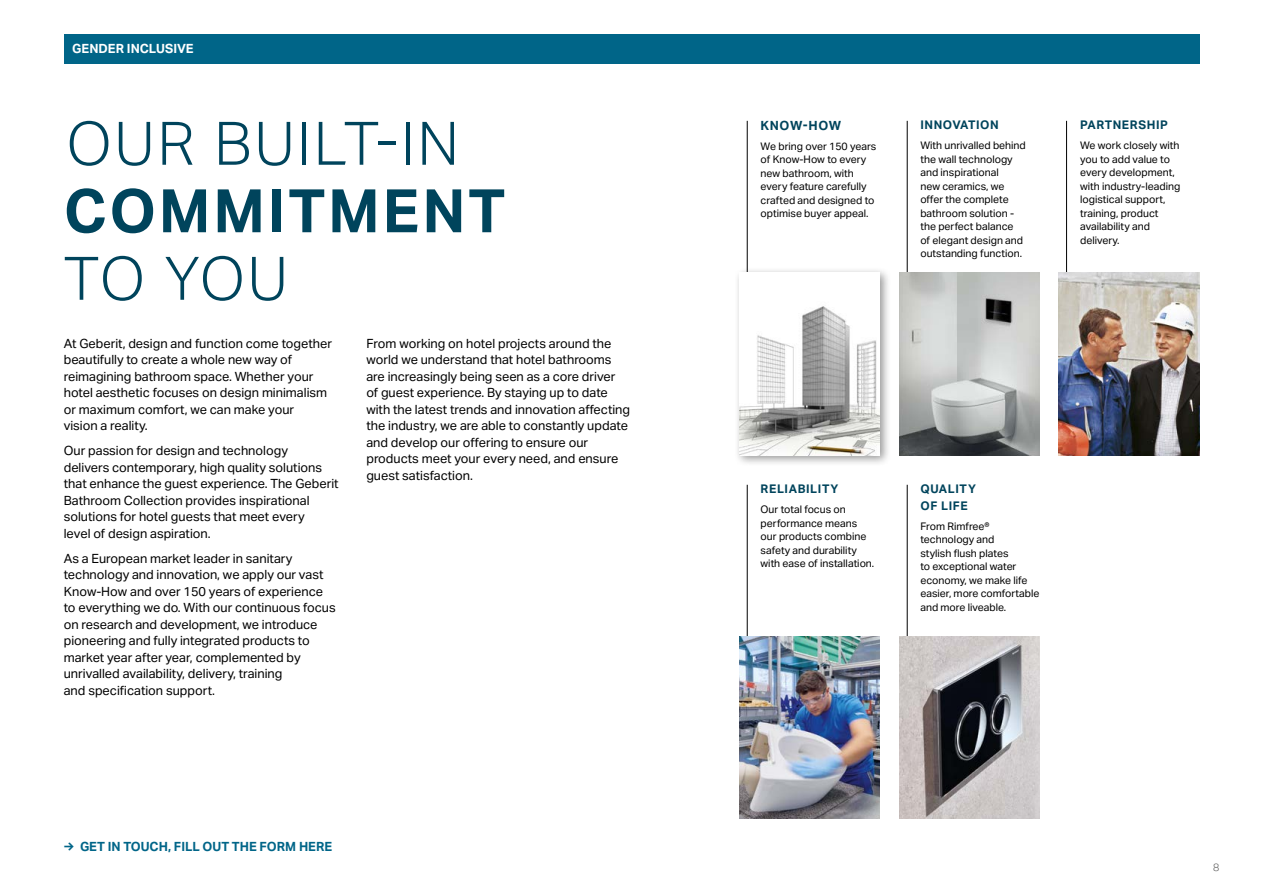
<style>
.page{position:relative;width:1263px;height:893px;background:#fff}
.page>*{position:absolute;margin:0;border:0;box-sizing:border-box;transform-origin:0 0}
.t1{font:300 60px "Aktiv Grotesk Geberit";letter-spacing:.04em;color:#00445c}
.t2{font:700 60px "Aktiv Grotesk Geberit";letter-spacing:.045em;color:#00445c}
.t3{font:12.75px/16.5px "Aktiv Grotesk Geberit";color:#000}
.t4{font:700 12.75px "Aktiv Grotesk Geberit";color:#006588}
.t5{font:700 12.75px "Aktiv Grotesk Geberit";color:#fff}
.t6{font:700 12.75px "Aktiv Grotesk Geberit";letter-spacing:.05em;color:#00445c}
.t7{font:700 12px/16.5px "Aktiv Grotesk Geberit";letter-spacing:.05em;color:#00445c}
.t8{font:10.5px/13.5px "Aktiv Grotesk Geberit";color:#000}
.t9{font:300 10.5px "Aktiv Grotesk Geberit";color:#575756}
</style>
<div class="page">
<hr style="left:747px;top:485px;width:1px;height:197px;background:#000">
<div style="left:64px;top:34px;width:1135px;height:30px;background:#006588"></div>
<hr style="left:747px;top:121px;width:1px;height:197px;background:#000">
<hr style="left:907px;top:121px;width:1px;height:197px;background:#000">
<hr style="left:1066px;top:121px;width:1px;height:197px;background:#000">
<img style="left:1059px;top:272px;width:140px;height:183px">
<img style="left:899px;top:272px;width:140px;height:183px">
<hr style="left:907px;top:485px;width:1px;height:197px;background:#000">
<img style="left:739px;top:636px;width:141px;height:183px">
<img style="left:899px;top:636px;width:140px;height:183px">
<div style="left:733px;top:266px;width:158px;height:201px;background:#000;opacity:.41"></div>
<div style="left:739px;top:272px;width:141px;height:183px;background:#fff"></div>
<img style="left:739px;top:306px;width:141px;height:149px">
<p class="t5" style="left:72px;top:41px;width:123px">GENDER INCLUSIVE</p>
<h1 class="t1" style="left:66px;top:109px;width:394px">OUR BUILT-IN</h1>
<h1 class="t2" style="left:64px;top:174px;width:443px">COMMITMENT</h1>
<h1 class="t1" style="left:64px;top:244px;width:226px">TO YOU</h1>
<p class="t3" style="left:64px;top:335px;width:270px">At Geberit, design and function come together beautifully to create a whole new way of reimagining bathroom space. Whether your hotel aesthetic focuses on design minimalism or maximum comfort, we can make your<br>vision a reality.</p>
<p class="t3" style="left:64px;top:442px;width:276px">Our passion for design and technology<br>delivers contemporary, high quality solutions that enhance the guest experience. The Geberit Bathroom Collection provides inspirational solutions for hotel guests that meet every<br>level of design aspiration.</p>
<p class="t3" style="left:64px;top:550px;width:273px">As a European market leader in sanitary technology and innovation, we apply our vast Know-How and over 150 years of experience to everything we do. With our continuous focus on research and development, we introduce pioneering and fully integrated products to market year after year, complemented by unrivalled availability, delivery, training<br>and specification support.</p>
<p class="t3" style="left:366px;top:335px;width:265px">From working on hotel projects around the world we understand that hotel bathrooms are increasingly being seen as a core driver of guest experience. By staying up to date with the latest trends and innovation affecting the industry, we are able to constantly update and develop our offering to ensure our products meet your every need, and ensure guest satisfaction.</p>
<p class="t4" style="left:64px;top:838px;width:270px">→ GET IN TOUCH, FILL OUT THE FORM HERE</p>
<p class="t6" style="left:761px;top:117px;width:82px">KNOW-HOW</p>
<p class="t8" style="left:761px;top:139px;width:117px">We bring over 150 years of Know-How to every new bathroom, with every feature carefully crafted and designed to optimise buyer appeal.</p>
<p class="t7" style="left:920px;top:117px;width:80px">INNOVATION</p>
<p class="t8" style="left:920px;top:139px;width:107px">With unrivalled behind the wall technology and inspirational<br>new ceramics, we offer the complete bathroom solution - the perfect balance of elegant design and outstanding function.</p>
<p class="t7" style="left:1080px;top:117px;width:89px">PARTNERSHIP</p>
<p class="t8" style="left:1080px;top:139px;width:102px">We work closely with you to add value to every development, with industry-leading logistical support, training, product availability and delivery.</p>
<p class="t7" style="left:761px;top:481px;width:79px">RELIABILITY</p>
<p class="t8" style="left:761px;top:503px;width:115px">Our total focus on performance means our products combine safety and durability with ease of installation.</p>
<p class="t7" style="left:920px;top:481px;width:57px">QUALITY<br>OF LIFE</p>
<p class="t8" style="left:920px;top:519px;width:121px">From Rimfree® technology and<br>stylish flush plates<br>to exceptional water economy, we make life easier, more comfortable and more liveable.</p>
<p class="t9" style="left:1213px;top:861px;width:8px">8</p>
</div>
